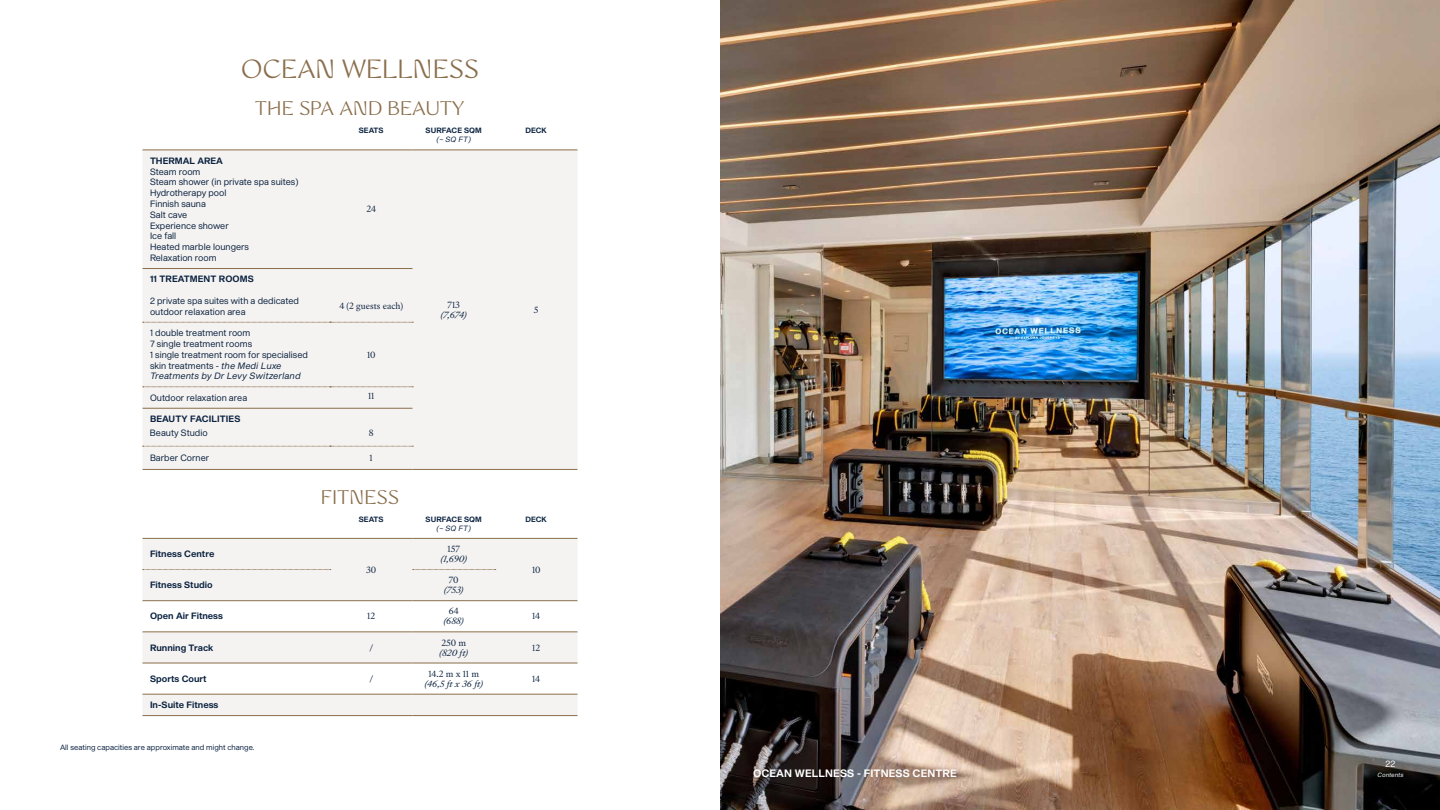
<style>
.page{position:relative;width:1440px;height:810px;background:#fff}
.page>*{position:absolute;margin:0;border:0;box-sizing:border-box;transform-origin:0 0}
.t1{font:24px "WT Monarch Nova";color:#8a6e4b}
.t2{font:18px "WT Monarch Nova";color:#8a6e4b}
.t3{font:300 10.5px "Shapiro 65";letter-spacing:.01em;color:#fff}
.t4{font:9px/10.8px "Shapiro 35 Feather";color:#0a2240}
.t5{font:300 9px "Shapiro 65";color:#0a2240}
.t6{font:9px "Shapiro 36 Inclined Text";color:#0a2240}
.t7{font:9px "Shapiro 35 Feather";color:#fff}
.t8{font:8.25px "Sang Bleu Republic";color:#0a2240}
.t9{font:italic 8.25px "Sang Bleu Republic";color:#0a2240}
.t10{font:7.5px "Shapiro 35 Feather";color:#0a2240}
.t11{font:300 7.5px "Shapiro 65";letter-spacing:.01em;color:#0a2240}
.t12{font:7.5px "Shapiro 36 Inclined Text";letter-spacing:.005em;color:#0a2240}
.t13{font:6px "Shapiro 36 Inclined Text";color:#fff}
.s1{font-family:"Shapiro 36 Inclined Text"}
</style>
<div class="page">
<div style="left:142px;top:151px;width:436px;height:318px;background:#f5f3f1"></div>
<hr style="left:142px;top:150px;width:188px;height:1px;background:#8a6e4b">
<hr style="left:330px;top:150px;width:82px;height:1px;background:#8a6e4b">
<hr style="left:412px;top:150px;width:83px;height:1px;background:#8a6e4b">
<hr style="left:495px;top:150px;width:83px;height:1px;background:#8a6e4b">
<hr style="left:142px;top:268px;width:188px;height:1px;background:#8a6e4b">
<hr style="left:330px;top:268px;width:82px;height:1px;background:#8a6e4b">
<hr style="left:142px;top:408px;width:188px;height:1px;background:#8a6e4b">
<hr style="left:330px;top:408px;width:82px;height:1px;background:#8a6e4b">
<hr style="left:142px;top:469px;width:188px;height:1px;background:#8a6e4b">
<hr style="left:330px;top:469px;width:82px;height:1px;background:#8a6e4b">
<hr style="left:412px;top:469px;width:83px;height:1px;background:#8a6e4b">
<hr style="left:495px;top:469px;width:83px;height:1px;background:#8a6e4b">
<svg style="left:143px;top:446px;width:270px;height:1px"></svg>
<svg style="left:143px;top:322px;width:270px;height:1px"></svg>
<svg style="left:143px;top:387px;width:270px;height:1px"></svg>
<div style="left:142px;top:539px;width:436px;height:176px;background:#f5f3f1"></div>
<svg style="left:142px;top:602px;width:436px;height:92px"></svg>
<hr style="left:142px;top:538px;width:188px;height:1px;background:#8a6e4b">
<hr style="left:330px;top:538px;width:82px;height:1px;background:#8a6e4b">
<hr style="left:412px;top:538px;width:83px;height:1px;background:#8a6e4b">
<hr style="left:495px;top:538px;width:83px;height:1px;background:#8a6e4b">
<hr style="left:142px;top:601px;width:188px;height:1px;background:#8a6e4b">
<hr style="left:330px;top:601px;width:82px;height:1px;background:#8a6e4b">
<hr style="left:412px;top:601px;width:83px;height:1px;background:#8a6e4b">
<hr style="left:495px;top:601px;width:83px;height:1px;background:#8a6e4b">
<hr style="left:142px;top:632px;width:188px;height:1px;background:#8a6e4b">
<hr style="left:330px;top:632px;width:82px;height:1px;background:#8a6e4b">
<hr style="left:412px;top:632px;width:83px;height:1px;background:#8a6e4b">
<hr style="left:495px;top:632px;width:83px;height:1px;background:#8a6e4b">
<hr style="left:142px;top:663px;width:188px;height:1px;background:#8a6e4b">
<hr style="left:330px;top:663px;width:82px;height:1px;background:#8a6e4b">
<hr style="left:412px;top:663px;width:83px;height:1px;background:#8a6e4b">
<hr style="left:495px;top:663px;width:83px;height:1px;background:#8a6e4b">
<hr style="left:142px;top:694px;width:188px;height:1px;background:#8a6e4b">
<hr style="left:330px;top:694px;width:82px;height:1px;background:#8a6e4b">
<hr style="left:412px;top:694px;width:83px;height:1px;background:#8a6e4b">
<hr style="left:495px;top:694px;width:83px;height:1px;background:#8a6e4b">
<hr style="left:142px;top:715px;width:188px;height:1px;background:#8a6e4b">
<hr style="left:330px;top:715px;width:82px;height:1px;background:#8a6e4b">
<hr style="left:412px;top:715px;width:83px;height:1px;background:#8a6e4b">
<hr style="left:495px;top:715px;width:83px;height:1px;background:#8a6e4b">
<svg style="left:143px;top:569px;width:188px;height:1px"></svg>
<svg style="left:413px;top:569px;width:83px;height:1px"></svg>
<img style="left:720px;top:0;width:720px;height:810px">
<h1 class="t1" style="left:241px;top:53px;width:239px">OCEAN WELLNESS</h1>
<h2 class="t2" style="left:255px;top:97px;width:211px">THE SPA AND BEAUTY</h2>
<p class="t5" style="left:150px;top:154px;width:74px">THERMAL AREA</p>
<p class="t4" style="left:150px;top:166px;width:150px">Steam room<br>Steam shower (in private spa suites)<br>Hydrotherapy pool<br>Finnish sauna<br>Salt cave<br>Experience shower<br>Ice fall<br>Heated marble loungers<br>Relaxation room</p>
<p class="t11" style="left:359px;top:125px;width:27px">SEATS</p>
<p class="t11" style="left:426px;top:125px;width:58px">SURFACE SQM</p>
<p class="t12" style="left:436px;top:134px;width:36px">(~ SQ FT)</p>
<p class="t8" style="left:366px;top:203px;width:11px">24</p>
<p class="t5" style="left:150px;top:273px;width:105px">11 TREATMENT ROOMS</p>
<p class="t4" style="left:150px;top:296px;width:150px">2 private spa suites with a dedicated outdoor relaxation area</p>
<p class="t8" style="left:339px;top:300px;width:65px">4 (2 guests each)</p>
<p class="t4" style="left:150px;top:328px;width:159px">1 double treatment room<br>7 single treatment rooms<br>1 single treatment room for specialised skin treatments - <span class="s1">the Medi Luxe</span></p>
<p class="t6" style="left:150px;top:370px;width:152px">Treatments by Dr Levy Switzerland</p>
<p class="t8" style="left:367px;top:349px;width:10px">10</p>
<p class="t4" style="left:150px;top:393px;width:99px">Outdoor relaxation area</p>
<p class="t8" style="left:368px;top:390px;width:8px">11</p>
<p class="t5" style="left:150px;top:413px;width:92px">BEAUTY FACILITIES</p>
<p class="t4" style="left:150px;top:428px;width:59px">Beauty Studio</p>
<p class="t8" style="left:369px;top:427px;width:6px">8</p>
<p class="t4" style="left:150px;top:453px;width:61px">Barber Corner</p>
<p class="t8" style="left:370px;top:452px;width:5px">1</p>
<h2 class="t2" style="left:321px;top:485px;width:80px">FITNESS</h2>
<p class="t8" style="left:448px;top:299px;width:14px">713</p>
<p class="t9" style="left:441px;top:309px;width:27px">(7,674)</p>
<p class="t5" style="left:150px;top:548px;width:66px">Fitness Centre</p>
<p class="t5" style="left:150px;top:579px;width:64px">Fitness Studio</p>
<p class="t11" style="left:359px;top:514px;width:27px">SEATS</p>
<p class="t11" style="left:426px;top:514px;width:58px">SURFACE SQM</p>
<p class="t12" style="left:436px;top:523px;width:36px">(~ SQ FT)</p>
<p class="t8" style="left:366px;top:564px;width:12px">30</p>
<p class="t8" style="left:448px;top:543px;width:14px">157</p>
<p class="t9" style="left:441px;top:553px;width:28px">(1,690)</p>
<p class="t8" style="left:449px;top:574px;width:11px">70</p>
<p class="t9" style="left:444px;top:584px;width:21px">(753)</p>
<p class="t5" style="left:150px;top:610px;width:75px">Open Air Fitness</p>
<p class="t8" style="left:367px;top:610px;width:9px">12</p>
<p class="t5" style="left:150px;top:641px;width:65px">Running Track</p>
<p class="t8" style="left:369px;top:642px;width:5px">/</p>
<p class="t5" style="left:150px;top:672px;width:58px">Sports Court</p>
<p class="t8" style="left:369px;top:673px;width:5px">/</p>
<p class="t5" style="left:150px;top:698px;width:70px">In-Suite Fitness</p>
<p class="t10" style="left:60px;top:742px;width:196px">All seating capacities are approximate and might change.</p>
<p class="t8" style="left:449px;top:605px;width:12px">64</p>
<p class="t9" style="left:444px;top:615px;width:21px">(688)</p>
<p class="t8" style="left:441px;top:637px;width:26px">250 m</p>
<p class="t9" style="left:439px;top:647px;width:30px">(820 ft)</p>
<p class="t8" style="left:428px;top:668px;width:52px">14.2 m x 11 m</p>
<p class="t9" style="left:425px;top:678px;width:59px">(46,5 ft x 36 ft)</p>
<p class="t11" style="left:526px;top:125px;width:23px">DECK</p>
<p class="t8" style="left:534px;top:304px;width:6px">5</p>
<p class="t11" style="left:526px;top:514px;width:23px">DECK</p>
<p class="t8" style="left:532px;top:564px;width:10px">10</p>
<p class="t8" style="left:532px;top:610px;width:10px">14</p>
<p class="t8" style="left:532px;top:642px;width:9px">12</p>
<p class="t8" style="left:532px;top:673px;width:10px">14</p>
<p class="t7" style="left:1386px;top:757px;width:11px">22</p>
<p class="t3" style="left:753px;top:766px;width:205px">OCEAN WELLNESS - FITNESS CENTRE</p>
<p class="t13" style="left:1378px;top:771px;width:28px">Contents</p>
</div>
